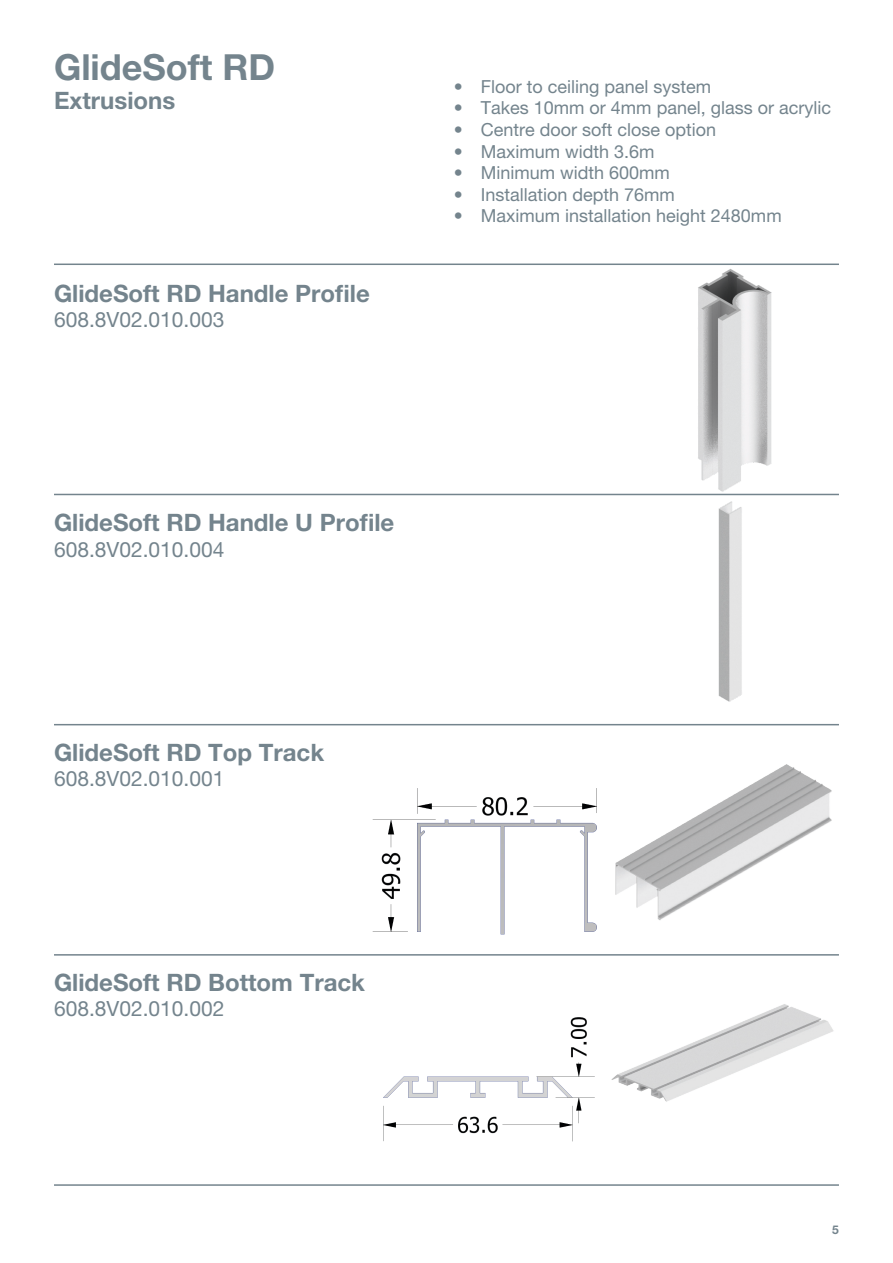
<style>
.page{position:relative;width:893px;height:1263px;background:#fff}
.page>*{position:absolute;margin:0;border:0;box-sizing:border-box;transform-origin:0 0}
.t1{font:700 36px "Helvetica Neue LT Pro";color:#74848d}
.t2{font:700 24px "Helvetica Neue LT Pro";color:#74848d}
.t3{font:21px "Helvetica Neue LT Pro";color:#74848d}
.t4{font:18px "Helvetica Neue LT Pro";color:#74848d}
.t5{font:700 12px "Helvetica Neue LT Pro";color:#74848d}
</style>
<div class="page">
<hr style="left:54px;top:1184px;width:785px;height:2px;background:#74848d">
<hr style="left:54px;top:264px;width:785px;height:1px;background:#74848d">
<hr style="left:54px;top:494px;width:785px;height:1px;background:#74848d">
<hr style="left:54px;top:724px;width:785px;height:1px;background:#74848d">
<hr style="left:54px;top:954px;width:785px;height:2px;background:#74848d">
<img style="left:608px;top:269px;width:231px;height:433px">
<img style="left:615px;top:764px;width:217px;height:156px">
<img style="left:611px;top:1004px;width:223px;height:98px">
<img style="left:372px;top:788px;width:225px;height:147px">
<img style="left:383px;top:1017px;width:212px;height:125px">
<p class="t1" style="left:54px;top:45px;width:223px">GlideSoft RD</p>
<p class="t2" style="left:54px;top:85px;width:123px">Extrusions</p>
<p class="t2" style="left:54px;top:278px;width:317px">GlideSoft RD Handle Profile</p>
<p class="t3" style="left:54px;top:307px;width:172px">608.8V02.010.003</p>
<p class="t4" style="left:454px;top:76px;width:259px">• Floor to ceiling panel system</p>
<p class="t4" style="left:454px;top:97px;width:379px">• Takes 10mm or 4mm panel, glass or acrylic</p>
<p class="t4" style="left:454px;top:119px;width:264px">• Centre door soft close option</p>
<p class="t4" style="left:454px;top:140px;width:202px">• Maximum width 3.6m</p>
<p class="t4" style="left:454px;top:162px;width:218px">• Minimum width 600mm</p>
<p class="t4" style="left:454px;top:184px;width:223px">• Installation depth 76mm</p>
<p class="t4" style="left:454px;top:205px;width:329px">• Maximum installation height 2480mm</p>
<p class="t2" style="left:54px;top:508px;width:342px">GlideSoft RD Handle U Profile</p>
<p class="t3" style="left:54px;top:536px;width:172px">608.8V02.010.004</p>
<p class="t2" style="left:54px;top:738px;width:272px">GlideSoft RD Top Track</p>
<p class="t3" style="left:54px;top:766px;width:172px">608.8V02.010.001</p>
<p class="t2" style="left:54px;top:967px;width:313px">GlideSoft RD Bottom Track</p>
<p class="t3" style="left:54px;top:996px;width:172px">608.8V02.010.002</p>
<p class="t5" style="left:832px;top:1222px;width:8px">5</p>
</div>
